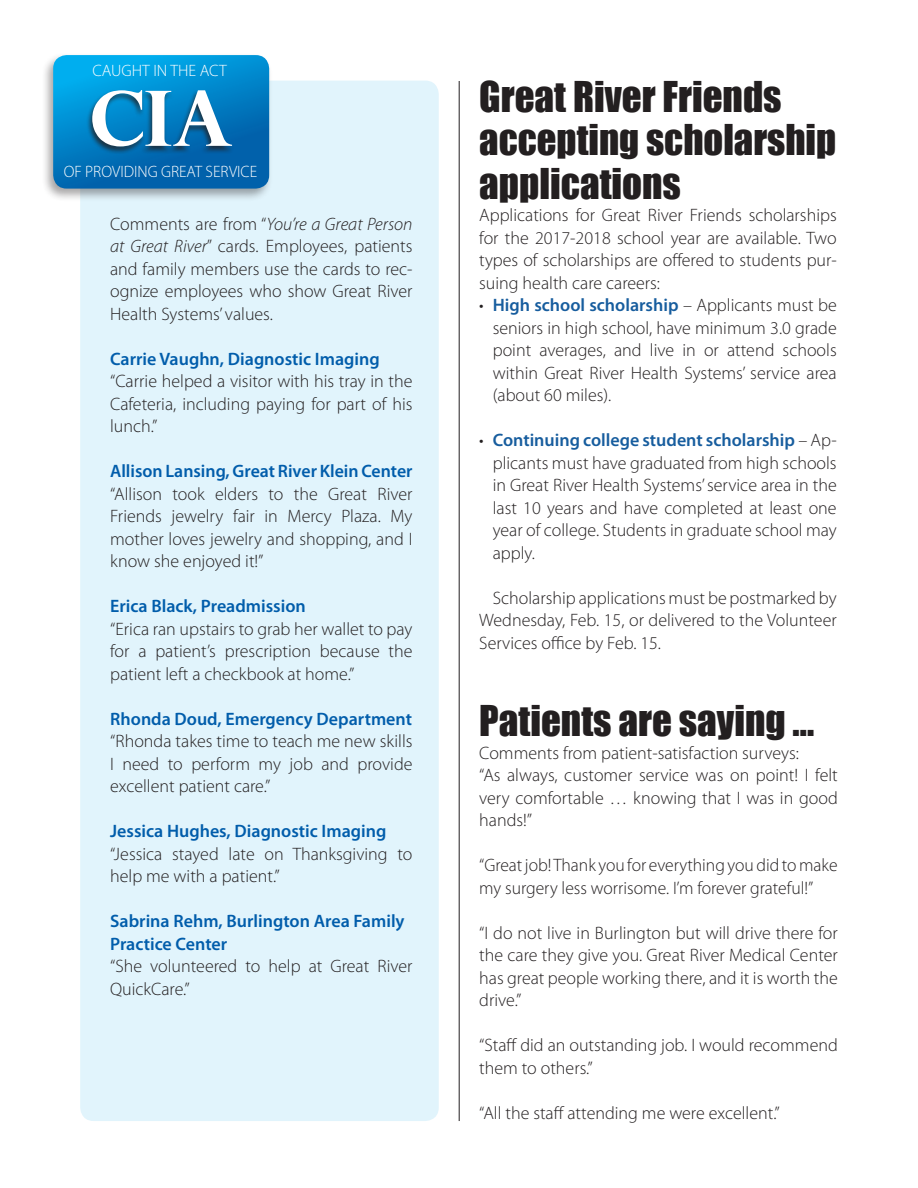
<style>
.page{position:relative;width:918px;height:1188px;background:#fff}
.page>*{position:absolute;margin:0;border:0;box-sizing:border-box;transform-origin:0 0}
.NE_position_dept{font:700 76.5px "Perpetua Titling";color:#fff}
.GN_Head{font:39px/43.5px "Impact";color:#231f20}
.GN_First_Para{font:300 18px/22.5px "Myriad Pro";color:#231f20;text-align:justify}
.GN_Bullet{font:300 18px/22.5px "Myriad Pro";color:#231f20;text-align:justify}
.GN_First_Para-2{font:600 18px "Myriad Pro";color:#015dab}
.GN_Body{font:300 18px/22.5px "Myriad Pro";color:#231f20;text-align:justify}
.NE_position_dept-2{font:300 16.5px "Myriad Pro";color:#fff}
.s1{font-style:italic}
.s2{font-weight:600;color:#175d9e}
</style>
<div class="page">
<hr style="left:459px;top:81px;width:1px;height:1040px;background:#231f20">
<div style="left:80px;top:81px;width:359px;height:1040px;background:#e1f4fc;border-radius:14px"></div>
<div style="left:41px;top:52px;width:233px;height:150px;background:#231f20;opacity:.4"></div>
<svg style="left:53px;top:55px;width:216px;height:134px;background:#0381c6"></svg>
<div style="left:86px;top:89px;width:149px;height:65px;background:#231f20;opacity:.75"></div>
<p class="NE_position_dept-2" style="left:92px;top:61px;width:136px">CAUGHT IN THE ACT</p>
<p class="NE_position_dept" style="left:89px;top:71px;width:145px">CIA</p>
<p class="NE_position_dept-2" style="left:64px;top:161px;width:195px">OF PROVIDING GREAT SERVICE</p>
<p class="GN_First_Para" style="left:110px;top:212px;width:304px">Comments are from “<span class="s1">You’re a Great Person at Great River</span>” cards. Employees, patients and family members use the cards to rec&shy;ognize employees who show Great River Health Systems’ values.</p>
<p class="GN_First_Para-2" style="left:110px;top:347px;width:271px">Carrie Vaughn, Diagnostic Imaging</p>
<p class="GN_First_Para" style="left:110px;top:370px;width:304px">“Carrie helped a visitor with his tray in the Cafeteria, including paying for part of his lunch.”</p>
<p class="GN_First_Para-2" style="left:110px;top:460px;width:304px">Allison Lansing, Great River Klein Center</p>
<p class="GN_First_Para" style="left:110px;top:482px;width:304px">“Allison took elders to the Great River Friends jewelry fair in Mercy Plaza. My mother loves jewelry and shopping, and I know she enjoyed it!”</p>
<p class="GN_First_Para-2" style="left:110px;top:595px;width:197px">Erica Black, Preadmission</p>
<p class="GN_First_Para" style="left:110px;top:617px;width:304px">“Erica ran upstairs to grab her wallet to pay for a patient’s prescription because the patient left a checkbook at home.”</p>
<p class="GN_First_Para-2" style="left:110px;top:707px;width:303px">Rhonda Doud, Emergency Department</p>
<p class="GN_First_Para" style="left:110px;top:730px;width:304px">“Rhonda takes time to teach me new skills I need to perform my job and provide excellent patient care.”</p>
<p class="GN_First_Para-2" style="left:110px;top:820px;width:278px">Jessica Hughes, Diagnostic Imaging</p>
<p class="GN_First_Para" style="left:110px;top:842px;width:304px">“Jessica stayed late on Thanksgiving to help me with a patient.”</p>
<p class="GN_First_Para-2" style="left:110px;top:910px;width:296px">Sabrina Rehm, Burlington Area Family</p>
<p class="GN_First_Para-2" style="left:110px;top:932px;width:119px">Practice Center</p>
<p class="GN_First_Para" style="left:110px;top:955px;width:304px">“She volunteered to help at Great River<br>QuickCare.”</p>
<p class="GN_Head" style="left:479px;top:74px;width:358px">Great River Friends accepting scholarship applications</p>
<p class="GN_First_Para" style="left:479px;top:204px;width:359px">Applications for Great River Friends scholarships for the 2017-2018 school year are available. Two types of scholarships are offered to students pur&shy;suing health care careers:</p>
<p class="GN_Bullet" style="left:493px;top:294px;width:346px;text-indent:-14px">• <span class="s2">High school scholarship</span> – Applicants must be seniors in high school, have minimum 3.0 grade point averages, and live in or attend schools within Great River Health Systems’ service area (about 60 miles).</p>
<p class="GN_Bullet" style="left:493px;top:429px;width:345px;text-indent:-14px">• <span class="s2">Continuing college student scholarship</span> – Ap&shy;plicants must have graduated from high schools in Great River Health Systems’ service area in the last 10 years and have completed at least one year of college. Students in graduate school may apply.</p>
<p class="GN_Body" style="left:479px;top:586px;width:359px;text-indent:14px">Scholarship applications must be postmarked by Wednesday, Feb. 15, or delivered to the Volunteer Services office by Feb. 15.</p>
<p class="GN_Head" style="left:479px;top:698px;width:337px">Patients are saying ...</p>
<p class="GN_First_Para" style="left:479px;top:741px;width:321px">Comments from patient-satisfaction surveys:</p>
<p class="GN_First_Para" style="left:479px;top:764px;width:360px">“As always, customer service was on point! I felt very comfortable … knowing that I was in good hands!”</p>
<p class="GN_First_Para" style="left:479px;top:854px;width:360px">“Great job! Thank you for everything you did to make my surgery less worrisome. I’m forever grateful!”</p>
<p class="GN_First_Para" style="left:479px;top:921px;width:360px">“I do not live in Burlington but will drive there for the care they give you. Great River Medical Center has great people working there, and it is worth the drive.”</p>
<p class="GN_First_Para" style="left:479px;top:1034px;width:360px">“Staff did an outstanding job. I would recommend them to others.”</p>
<p class="GN_First_Para" style="left:479px;top:1101px;width:302px">“All the staff attending me were excellent.”</p>
</div>
